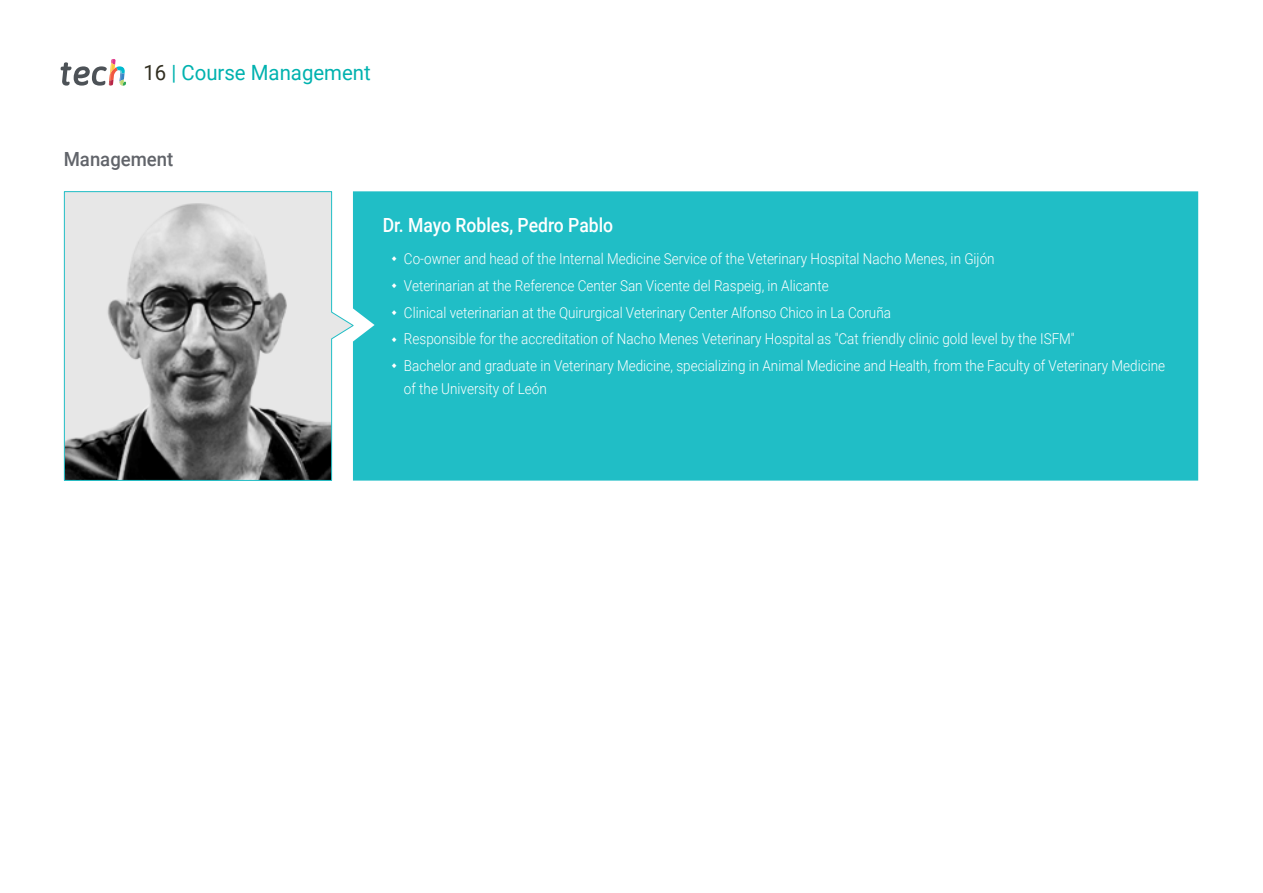
<style>
.page{position:relative;width:1263px;height:893px;background:#fff}
.page>*{position:absolute;margin:0;border:0;box-sizing:border-box;transform-origin:0 0}
.t1{font:21px "Roboto";color:#00b2af}
.t2{font:500 19.5px "Roboto";color:#fff;scale:.9 1}
.t3{font:500 19.5px "Roboto";color:#61646a;scale:.95 1}
.t4{font:300 15px/26.7px "Roboto";color:#fff;scale:.9 1}
.s1{color:#312e20}
</style>
<div class="page">
<svg style="left:61px;top:59px;width:65px;height:27px"></svg>
<div style="left:354px;top:191px;width:844px;height:290px;background:#20bec6"></div>
<svg style="left:64px;top:191px;width:290px;height:290px;background:#aeb0b0"></svg>
<svg style="left:392px;top:257px;width:5px;height:5px"></svg>
<svg style="left:392px;top:283px;width:5px;height:5px"></svg>
<svg style="left:392px;top:310px;width:5px;height:5px"></svg>
<svg style="left:392px;top:337px;width:5px;height:5px"></svg>
<svg style="left:392px;top:364px;width:5px;height:5px"></svg>
<h1 class="t1" style="left:144px;top:57px;width:229px"><span class="s1">16</span> | Course Management</h1>
<h2 class="t3" style="left:64px;top:145px;width:117px">Management</h2>
<h2 class="t2" style="left:383px;top:212px;width:258px">Dr. Mayo Robles, Pedro Pablo</h2>
<p class="t4" style="left:404px;top:245px;width:847px">Co-owner and head of the Internal Medicine Service of the Veterinary Hospital Nacho Menes, in Gijón<br>Veterinarian at the Reference Center San Vicente del Raspeig, in Alicante<br>Clinical veterinarian at the Quirurgical Veterinary Center Alfonso Chico in La Coruña<br>Responsible for the accreditation of Nacho Menes Veterinary Hospital as "Cat friendly clinic gold level by the ISFM"<br>Bachelor and graduate in Veterinary Medicine, specializing in Animal Medicine and Health, from the Faculty of Veterinary Medicine</p>
<p class="t4" style="left:404px;top:374px;width:160px">of the University of León</p>
</div>
